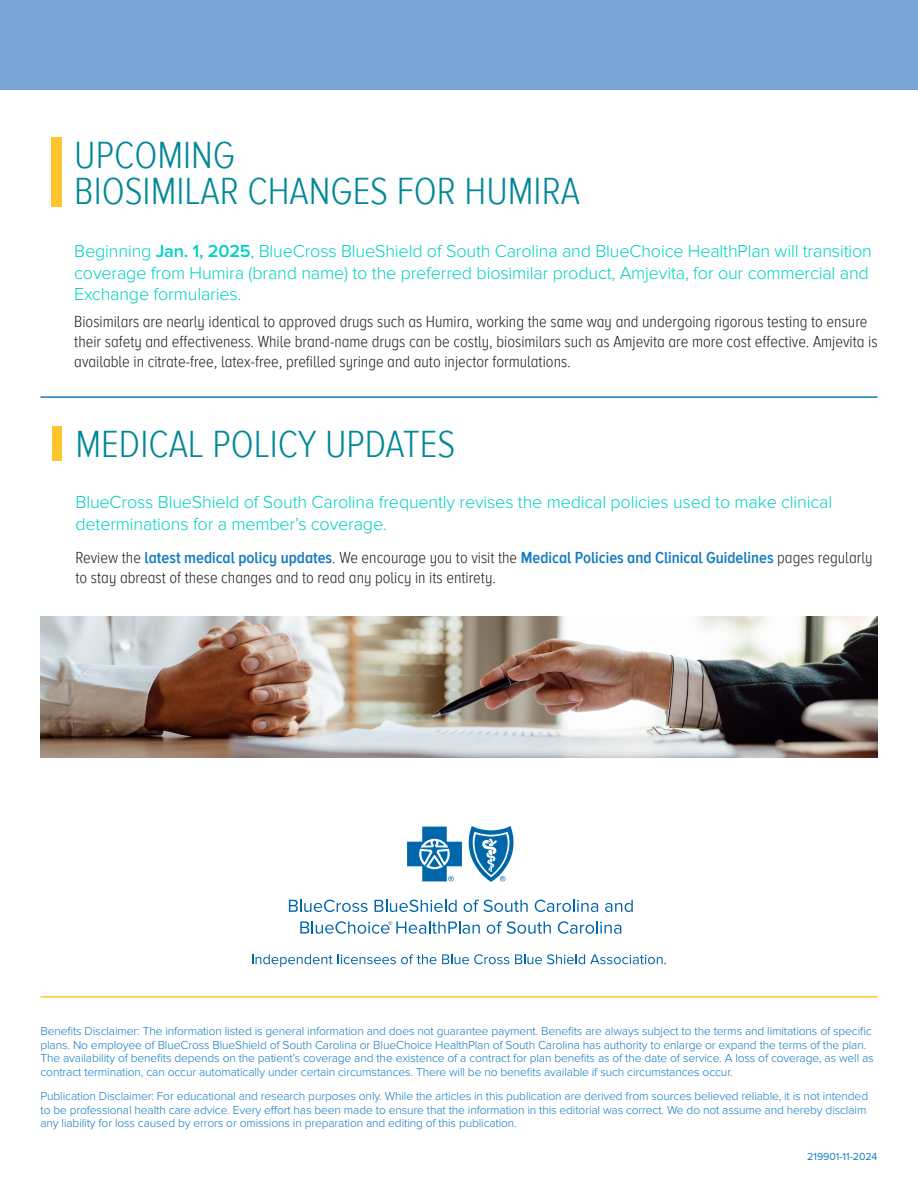
<style>
.page{position:relative;width:918px;height:1188px;background:#fff}
.page>*{position:absolute;margin:0;border:0;box-sizing:border-box;transform-origin:0 0}
.t1{font:300 39px/36px "Proxima Nova A Cond";color:#008897}
.t2{font:300 18px/21.6px "Proxima Nova";letter-spacing:-.01em;color:#00d1c2}
.t3{font:300 16.5px/19.8px "Proxima Nova A Cond";color:#231f20}
.t4{font:300 12px/13.5px "Proxima Nova";letter-spacing:-.01em;color:#127ac0}
.t5{font:10.5px "Proxima Nova";color:#127ac0}
.s1{font-weight:600}
.s2{font-weight:600;color:#107ac0}
</style>
<div class="page">
<div style="left:0;top:0;width:918px;height:90px;background:#7aa5d7"></div>
<hr style="left:40px;top:996px;width:838px;height:2px;background:#fec52e">
<svg style="left:407px;top:826px;width:107px;height:56px"></svg>
<svg style="left:289px;top:900px;width:79px;height:12px"></svg>
<svg style="left:375px;top:900px;width:82px;height:12px"></svg>
<svg style="left:464px;top:900px;width:64px;height:12px"></svg>
<svg style="left:535px;top:900px;width:63px;height:12px"></svg>
<svg style="left:605px;top:900px;width:28px;height:12px"></svg>
<svg style="left:487px;top:921px;width:64px;height:13px"></svg>
<svg style="left:558px;top:921px;width:63px;height:13px"></svg>
<svg style="left:300px;top:921px;width:180px;height:13px"></svg>
<svg style="left:252px;top:954px;width:257px;height:13px"></svg>
<svg style="left:515px;top:954px;width:151px;height:10px"></svg>
<div style="left:51px;top:137px;width:11px;height:70px;background:#fec52e"></div>
<div style="left:52px;top:427px;width:10px;height:34px;background:#fec52e"></div>
<hr style="left:40px;top:396px;width:838px;height:2px;background:#127ac0">
<img style="left:40px;top:617px;width:838px;height:140px">
<h1 class="t1" style="left:74px;top:138px;width:507px">UPCOMING<br>BIOSIMILAR CHANGES FOR HUMIRA</h1>
<p class="t2" style="left:74px;top:241px;width:799px">Beginning <span class="s1">Jan. 1, 2025</span>, BlueCross BlueShield of South Carolina and BlueChoice HealthPlan will transition coverage from Humira (brand name) to the preferred biosimilar product, Amjevita, for our commercial and<br>Exchange formularies.</p>
<p class="t3" style="left:74px;top:312px;width:805px">Biosimilars are nearly identical to approved drugs such as Humira, working the same way and undergoing rigorous testing to ensure their safety and effectiveness. While brand-name drugs can be costly, biosimilars such as Amjevita are more cost effective. Amjevita is available in citrate-free, latex-free, prefilled syringe and auto injector formulations.</p>
<h1 class="t1" style="left:76px;top:427px;width:381px">MEDICAL POLICY UPDATES</h1>
<h2 class="t2" style="left:76px;top:492px;width:758px">BlueCross BlueShield of South Carolina frequently revises the medical policies used to make clinical determinations for a member’s coverage.</h2>
<h3 class="t3" style="left:76px;top:548px;width:798px">Review the <span class="s2">latest medical policy updates</span>. We encourage you to visit the <span class="s2">Medical Policies and Clinical Guidelines</span> pages regularly to stay abreast of these changes and to read any policy in its entirety.</h3>
<p class="t4" style="left:40px;top:1025px;width:835px">Benefits Disclaimer: The information listed is general information and does not guarantee payment. Benefits are always subject to the terms and limitations of specific plans. No employee of BlueCross BlueShield of South Carolina or BlueChoice HealthPlan of South Carolina has authority to enlarge or expand the terms of the plan.<br>The availability of benefits depends on the patient’s coverage and the existence of a contract for plan benefits as of the date of service. A loss of coverage, as well as contract termination, can occur automatically under certain circumstances. There will be no benefits available if such circumstances occur.</p>
<p class="t4" style="left:40px;top:1090px;width:829px">Publication Disclaimer: For educational and research purposes only. While the articles in this publication are derived from sources believed reliable, it is not intended to be professional health care advice. Every effort has been made to ensure that the information in this editorial was correct. We do not assume and hereby disclaim any liability for loss caused by errors or omissions in preparation and editing of this publication.</p>
<p class="t5" style="left:807px;top:1151px;width:72px">219901-11-2024</p>
</div>
